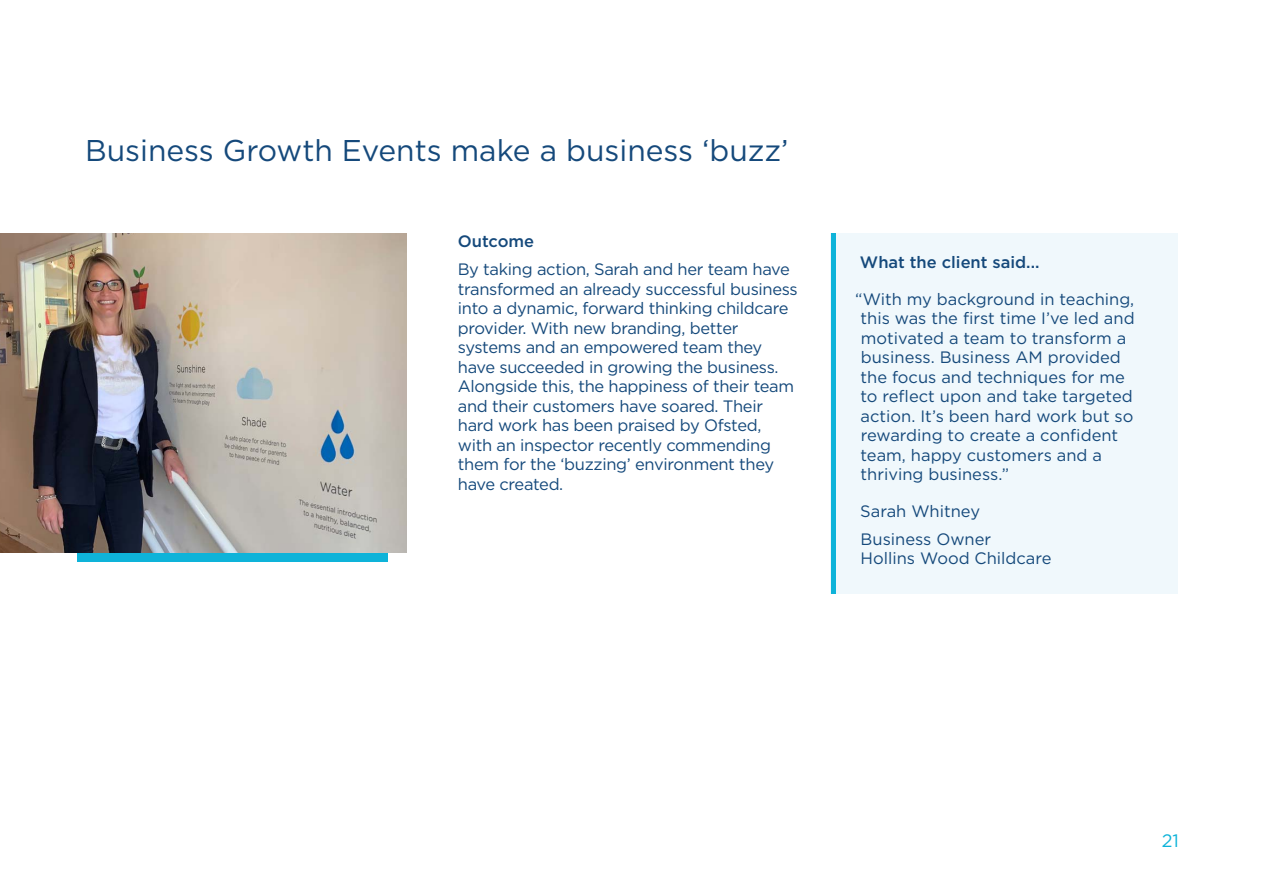
<style>
.page{position:relative;width:1263px;height:893px;background:#fff}
.page>*{position:absolute;margin:0;border:0;box-sizing:border-box;transform-origin:0 0}
.t1{font:30px "Gotham";color:#15497b}
.t2{font:18px "Gotham";color:#0eb3d9}
.t3{font:16.5px/19.5px "Gotham";letter-spacing:-.02em;color:#15497b}
.t4{font:16.5px/19.5px "Gotham";color:#15497b}
.t5{font:500 16.5px "Gotham";color:#15497b}
</style>
<div class="page">
<div style="left:831px;top:233px;width:347px;height:361px;background:#f0f8fc"></div>
<hr style="left:831px;top:233px;width:4px;height:361px;background:#0eb3d9">
<div style="left:77px;top:553px;width:311px;height:8px;background:#0eb3d9"></div>
<img style="left:0;top:233px;width:406px;height:320px">
<h1 class="t1" style="left:85px;top:134px;width:705px">Business Growth Events make a business ‘buzz’</h1>
<p class="t5" style="left:458px;top:232px;width:78px">Outcome</p>
<p class="t3" style="left:458px;top:259px;width:341px">By taking action, Sarah and her team have transformed an already successful business into a dynamic, forward thinking childcare provider. With new branding, better systems and an empowered team they have succeeded in growing the business.<br>Alongside this, the happiness of their team and their customers have soared. Their hard work has been praised by Ofsted, with an inspector recently commending them for the ‘buzzing’ environment they have created.</p>
<p class="t5" style="left:860px;top:253px;width:181px">What the client said...</p>
<p class="t4" style="left:860px;top:289px;width:276px;text-indent:-5px">“With my background in teaching, this was the first time I’ve led and motivated a team to transform a business. Business AM provided the focus and techniques for me to reflect upon and take targeted action. It’s been hard work but so rewarding to create a confident team, happy customers and a thriving business.”</p>
<p class="t4" style="left:860px;top:497px;width:132px;line-height:28px">Sarah Whitney<br>Business Owner</p>
<p class="t4" style="left:860px;top:548px;width:193px">Hollins Wood Childcare</p>
<p class="t2" style="left:1162px;top:831px;width:19px">21</p>
</div>
